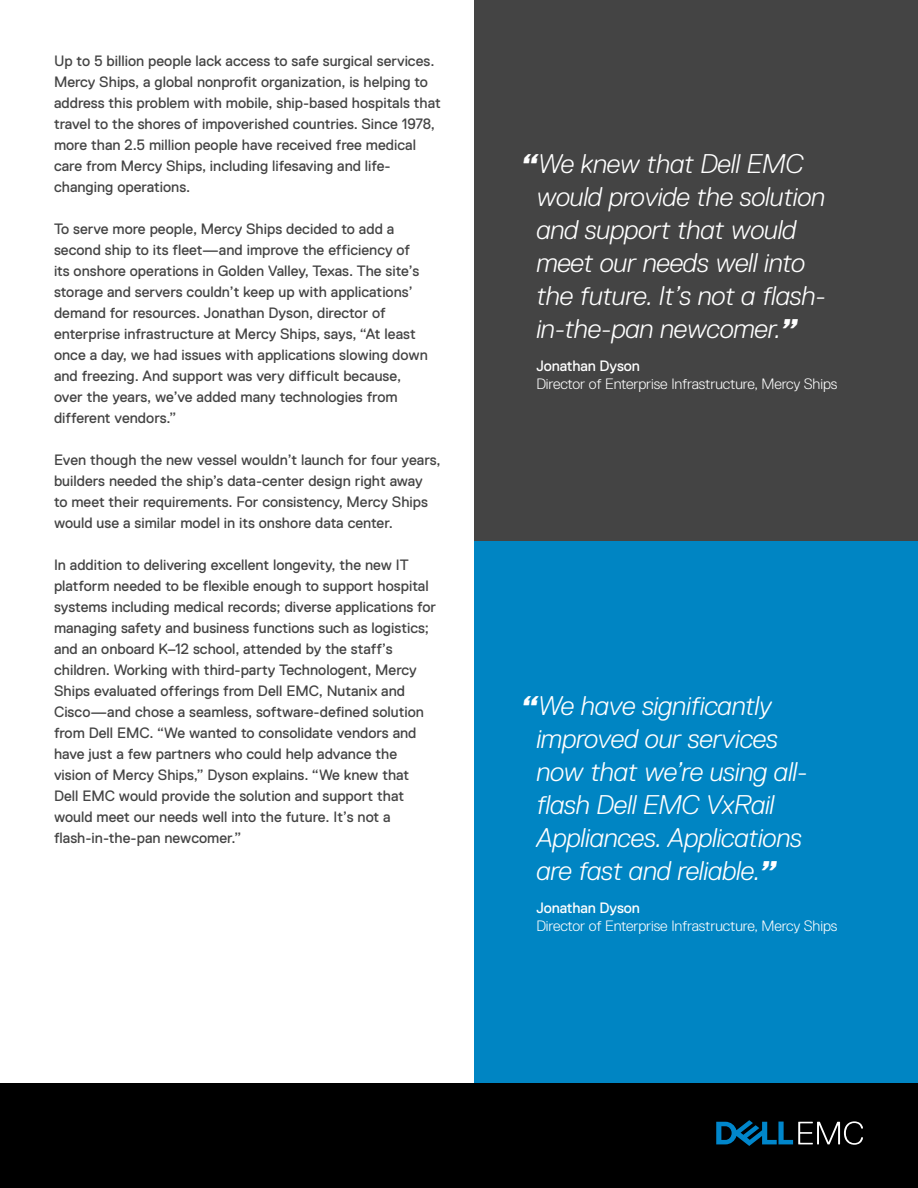
<style>
.page{position:relative;width:918px;height:1188px;background:#fff}
.page>*{position:absolute;margin:0;border:0;box-sizing:border-box;transform-origin:0 0}
.Big_Quote{font:italic 300 27px/33px "Dell Replica";letter-spacing:-.01em;color:#fff}
.body{font:15px/21px "Dell Replica";color:#444}
.Quote_info{font:300 15px "Dell Replica";letter-spacing:-.01em;color:#fff}
.Quote_info-2{font:15px "Dell Replica";letter-spacing:-.01em;color:#fff}
.s1{font-weight:800}
</style>
<div class="page">
<div style="left:0;top:1083px;width:918px;height:105px;background:#000"></div>
<div style="left:474px;top:0;width:444px;height:542px;background:#444"></div>
<div style="left:474px;top:542px;width:444px;height:541px;background:#0085c3"></div>
<svg style="left:716px;top:1120px;width:147px;height:26px"></svg>
<p class="body" style="left:54px;top:50px;width:388px">Up to 5 billion people lack access to safe surgical services.<br>Mercy Ships, a global nonprofit organization, is helping to address this problem with mobile, ship-based hospitals that travel to the shores of impoverished countries. Since 1978, more than 2.5 million people have received free medical care from Mercy Ships, including lifesaving and life&shy;changing operations.</p>
<p class="body" style="left:54px;top:218px;width:375px">To serve more people, Mercy Ships decided to add a second ship to its fleet—and improve the efficiency of its onshore operations in Golden Valley, Texas. The site’s storage and servers couldn’t keep up with applications’ demand for resources. Jonathan Dyson, director of enterprise infrastructure at Mercy Ships, says, “At least once a day, we had issues with applications slowing down and freezing. And support was very difficult because, over the years, we’ve added many technologies from different vendors.”</p>
<p class="body" style="left:54px;top:449px;width:388px">Even though the new vessel wouldn’t launch for four years, builders needed the ship’s data-center design right away<br>to meet their requirements. For consistency, Mercy Ships would use a similar model in its onshore data center.</p>
<p class="body" style="left:54px;top:554px;width:384px">In addition to delivering excellent longevity, the new IT platform needed to be flexible enough to support hospital systems including medical records; diverse applications for managing safety and business functions such as logistics; and an onboard K–12 school, attended by the staff’s children. Working with third-party Technologent, Mercy Ships evaluated offerings from Dell EMC, Nutanix and Cisco—and chose a seamless, software-defined solution from Dell EMC. “We wanted to consolidate vendors and have just a few partners who could help advance the vision of Mercy Ships,” Dyson explains. “We knew that Dell EMC would provide the solution and support that would meet our needs well into the future. It’s not a flash-in-the-pan newcomer.”</p>
<p class="Big_Quote" style="left:536px;top:148px;width:291px;text-indent:-15px"><span class="s1">“</span>We knew that Dell EMC would provide the solution and support that would meet our needs well into the future. It’s not a flash&shy;in-the-pan newcomer.<span class="s1">”</span></p>
<p class="Quote_info-2" style="left:536px;top:358px;width:105px">Jonathan Dyson</p>
<p class="Quote_info" style="left:536px;top:376px;width:303px">Director of Enterprise Infrastructure, Mercy Ships</p>
<p class="Big_Quote" style="left:536px;top:689px;width:273px;text-indent:-15px"><span class="s1">“</span>We have significantly improved our services now that we’re using all&shy;flash Dell EMC VxRail<br>Appliances. Applications are fast and reliable.<span class="s1">”</span></p>
<p class="Quote_info-2" style="left:536px;top:899px;width:105px">Jonathan Dyson</p>
<p class="Quote_info" style="left:536px;top:917px;width:303px">Director of Enterprise Infrastructure, Mercy Ships</p>
</div>
